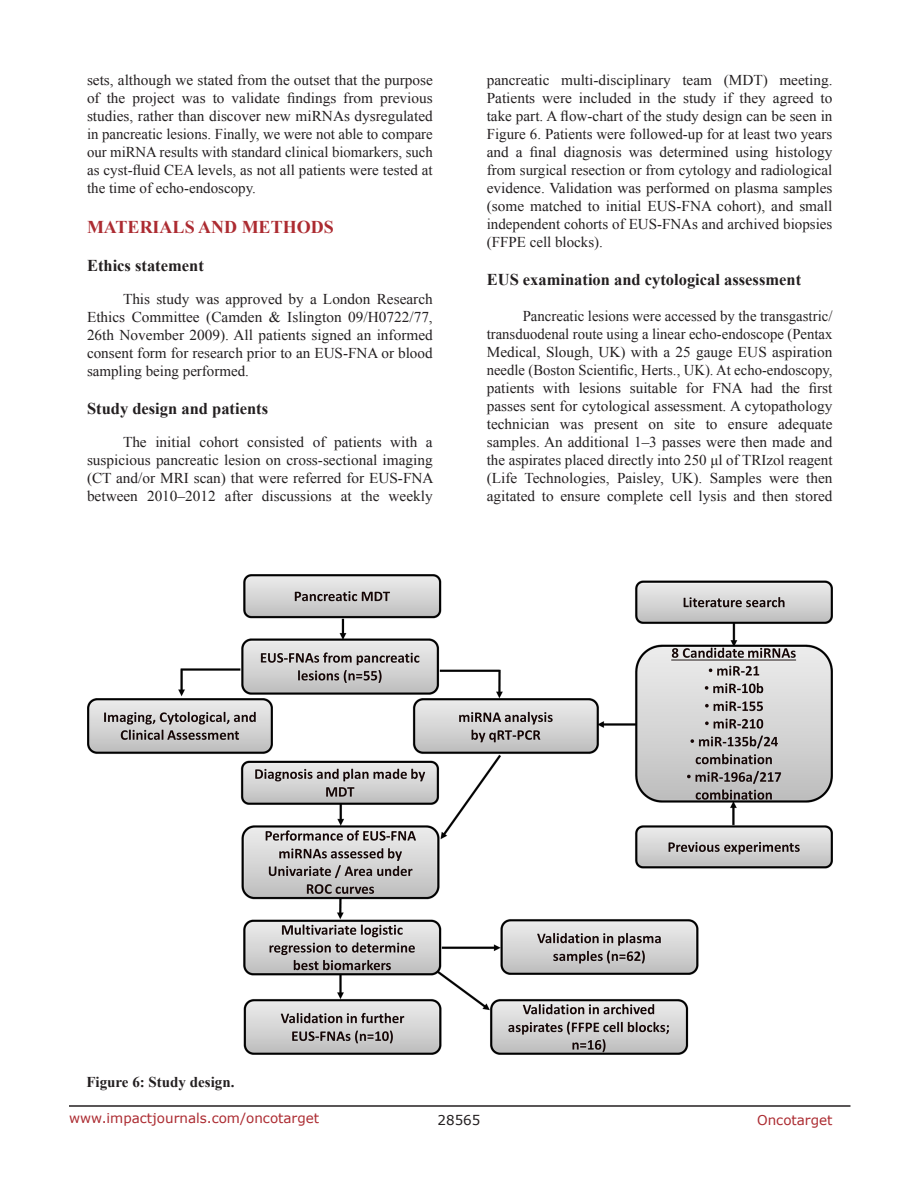
<style>
.page{position:relative;width:918px;height:1188px;background:#fff}
.page>*{position:absolute;margin:0;border:0;box-sizing:border-box;transform-origin:0 0}
.Heading{font:700 18px "Times New Roman";color:#ac2b31}
.SubHeading_middle{font:700 16.5px "Times New Roman";color:#231f20}
.SubHeading{font:700 16.5px "Times New Roman";color:#231f20}
.BodyText{font:15px/18px "Times New Roman";color:#231f20;text-align:justify}
.FigureText{font:700 15px "Times New Roman";color:#231f20}
.t1{font:13.5px "Verdana";color:#ac2b31}
.t2{font:13.5px "Verdana";color:#231f20}
</style>
<div class="page">
<hr style="left:69px;top:1105px;width:781px;height:2px;background:#231f20">
<img style="left:87px;top:575px;width:745px;height:480px">
<p class="BodyText" style="left:87px;top:71px;width:347px">sets, although we stated from the outset that the purpose of the project was to validate findings from previous studies, rather than discover new miRNAs dysregulated in pancreatic lesions. Finally, we were not able to compare our miRNA results with standard clinical biomarkers, such as cyst-fluid CEA levels, as not all patients were tested at the time of echo-endoscopy.</p>
<p class="Heading" style="left:87px;top:215px;width:248px">MATERIALS AND METHODS</p>
<p class="SubHeading" style="left:87px;top:254px;width:118px">Ethics statement</p>
<p class="BodyText" style="left:87px;top:290px;width:347px;text-indent:36px">This study was approved by a London Research Ethics Committee (Camden &amp; Islington 09/H0722/77, 26th November 2009). All patients signed an informed consent form for research prior to an EUS-FNA or blood sampling being performed.</p>
<p class="SubHeading_middle" style="left:87px;top:397px;width:183px">Study design and patients</p>
<p class="BodyText" style="left:87px;top:432px;width:348px;text-indent:36px">The initial cohort consisted of patients with a suspicious pancreatic lesion on cross-sectional imaging (CT and/or MRI scan) that were referred for EUS-FNA between 2010–2012 after discussions at the weekly</p>
<p class="BodyText" style="left:487px;top:71px;width:347px">pancreatic multi-disciplinary team (MDT) meeting.<br>Patients were included in the study if they agreed to take part. A flow-chart of the study design can be seen in Figure 6. Patients were followed-up for at least two years and a final diagnosis was determined using histology from surgical resection or from cytology and radiological evidence. Validation was performed on plasma samples (some matched to initial EUS-FNA cohort), and small independent cohorts of EUS-FNAs and archived biopsies (FFPE cell blocks).</p>
<p class="SubHeading_middle" style="left:487px;top:268px;width:316px">EUS examination and cytological assessment</p>
<p class="BodyText" style="left:487px;top:307px;width:347px;text-indent:36px">Pancreatic lesions were accessed by the transgastric/ transduodenal route using a linear echo-endoscope (Pentax Medical, Slough, UK) with a 25 gauge EUS aspiration needle (Boston Scientific, Herts., UK). At echo-endoscopy, patients with lesions suitable for FNA had the first passes sent for cytological assessment. A cytopathology technician was present on site to ensure adequate samples. An additional 1–3 passes were then made and the aspirates placed directly into 250 μl of TRIzol reagent (Life Technologies, Paisley, UK). Samples were then agitated to ensure complete cell lysis and then stored</p>
<p class="FigureText" style="left:86px;top:1072px;width:150px">Figure 6: Study design.</p>
<p class="t1" style="left:69px;top:1109px;width:252px">www.impactjournals.com/oncotarget</p>
<p class="t2" style="left:438px;top:1111px;width:44px">28565</p>
<p class="t1" style="left:757px;top:1111px;width:77px">Oncotarget</p>
</div>
